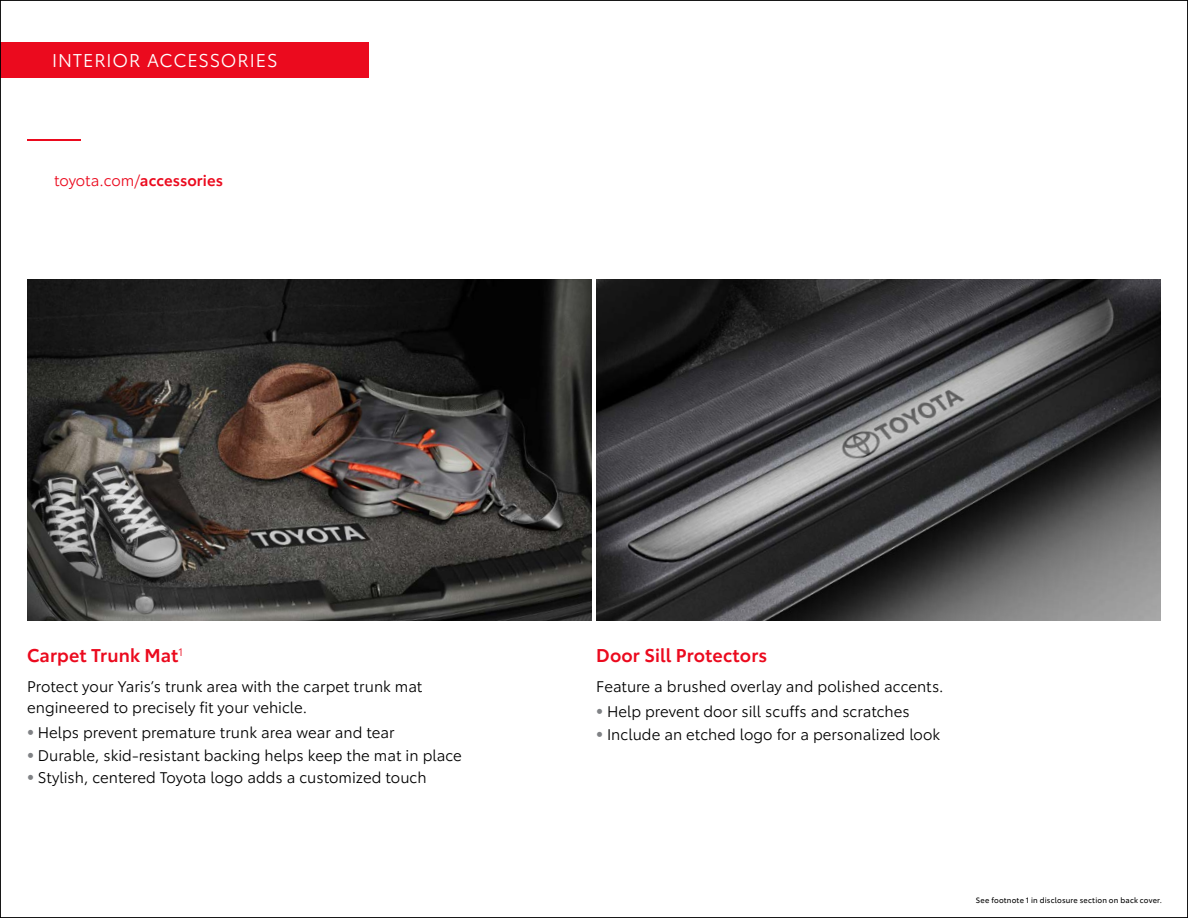
<style>
.page{position:relative;width:1188px;height:918px;background:#fff}
.page>*{position:absolute;margin:0;border:0;box-sizing:border-box;transform-origin:0 0}
.t1{font:18px "Toyota Type";letter-spacing:.05em;color:#fff}
.t2{font:600 18px "Toyota Type";letter-spacing:.005em;color:#eb0a1e}
.t3{font:15px/21px "Toyota Type";letter-spacing:.005em;color:#000}
.t4{font:15px "Toyota Type";letter-spacing:-.005em;color:#eb0a1e}
.t5{font:7.5px "Toyota Type";letter-spacing:.025em;color:#000}
.s1{font-weight:600}
.s2{font-weight:700;font-size:18px;color:#808285}
</style>
<div class="page">
<img style="left:27px;top:279px;width:565px;height:342px">
<img style="left:596px;top:279px;width:565px;height:342px">
<div style="left:0;top:42px;width:369px;height:36px;background:#eb0a1e"></div>
<hr style="left:27px;top:140px;width:54px;height:1px;background:#eb0a1e">
<p class="t1" style="left:52px;top:47px;width:231px">EXTERIOR ACCESSORIES</p>
<p class="t1" style="left:52px;top:47px;width:227px">INTERIOR ACCESSORIES</p>
<p class="t4" style="left:54px;top:170px;width:170px">toyota.com/<span class="s1">accessories</span></p>
<p class="t2" style="left:27px;top:641px;width:158px">Carpet Trunk Mat<sup>1</sup></p>
<p class="t3" style="left:27px;top:675px;width:397px">Protect your Yaris’s trunk area with the carpet trunk mat engineered to precisely fit your vehicle.</p>
<p class="t3" style="left:27px;top:721px;width:369px"><span class="s2">•</span> Helps prevent premature trunk area wear and tear</p>
<p class="t3" style="left:27px;top:744px;width:436px"><span class="s2">•</span> Durable, skid-resistant backing helps keep the mat in place</p>
<p class="t3" style="left:27px;top:766px;width:401px"><span class="s2">•</span> Stylish, centered Toyota logo adds a customized touch</p>
<p class="t2" style="left:596px;top:641px;width:173px">Door Sill Protectors</p>
<p class="t3" style="left:596px;top:675px;width:349px">Feature a brushed overlay and polished accents.</p>
<p class="t3" style="left:596px;top:700px;width:315px"><span class="s2">•</span> Help prevent door sill scuffs and scratches</p>
<p class="t3" style="left:596px;top:723px;width:345px"><span class="s2">•</span> Include an etched logo for a personalized look</p>
<p class="t5" style="left:976px;top:895px;width:188px">See footnote 1 in disclosure section on back cover.</p>
</div>
